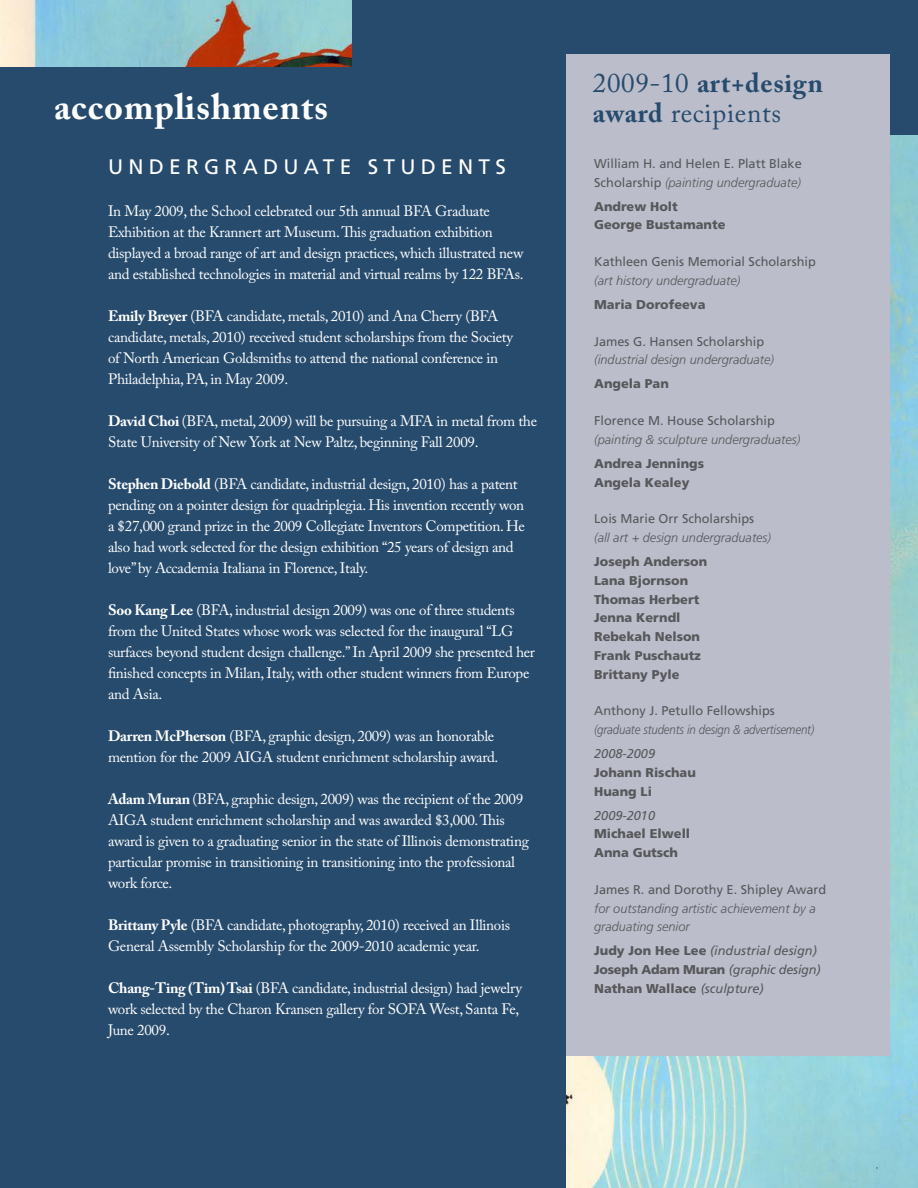
<style>
.page{position:relative;width:918px;height:1188px;background:#fff}
.page>*{position:absolute;margin:0;border:0;box-sizing:border-box;transform-origin:0 0}
.t1{font:700 36px "Adobe Caslon Pro";letter-spacing:.025em;color:#fff}
.t2{font:700 27px "Adobe Caslon Pro";letter-spacing:.025em;color:#274b6d}
.t3{font:27px "Adobe Caslon Pro";color:#274b6d}
.t4{font:21px "Frutiger LT Std";letter-spacing:.25em;color:#fff}
.t5{font:15px/21px "Adobe Caslon Pro";letter-spacing:-.02em;color:#fff}
.t6{font:italic 300 12.75px/18.8px "Frutiger LT Std";color:#57585a}
.t7{font:900 12.75px/18.8px "Frutiger LT Std";color:#57585a}
.t8{font:12.75px/18.8px "Frutiger LT Std";color:#57585a}
.t9{font:italic 12.75px/18.8px "Frutiger LT Std";color:#57585a}
.t10{font:italic 300 12.75px/18.8px "Frutiger LT Std";color:#57585a;scale:.9 1}
.s1{font-weight:400}
.s2{font-weight:700}
.s3{font-weight:300;font-style:italic}
.s4{font-weight:400;font-style:normal}
.s5{font-weight:400;font-style:italic}
.s6{font-weight:900;font-style:normal}
</style>
<div class="page">
<img style="left:0;top:0;width:918px;height:1188px">
<div style="left:352px;top:0;width:566px;height:134px;background:#274b6d"></div>
<div style="left:566px;top:54px;width:324px;height:1002px;background:#bbbdcb"></div>
<div style="left:0;top:67px;width:566px;height:1121px;background:#274b6d"></div>
<p class="t2" style="left:593px;top:67px;width:232px"><span class="s1">2009-10</span> art+design</p>
<p class="t1" style="left:54px;top:86px;width:276px">accomplishments</p>
<p class="t3" style="left:593px;top:97px;width:190px"><span class="s2">award</span> recipients</p>
<p class="t4" style="left:108px;top:154px;width:400px">Un derg radu ate stu den ts</p>
<p class="t5" style="left:108px;top:200px;width:417px">In May 2009, the School celebrated our 5th annual BFA Graduate Exhibition at the Krannert art Museum. This graduation exhibition displayed a broad range of art and design practices, which illustrated new and established technologies in material and virtual realms by 122 BFAs.</p>
<p class="t5" style="left:108px;top:305px;width:407px"><span class="s2">Emily Breyer</span> (BFA candidate, metals, 2010) and Ana Cherry (BFA candidate, metals, 2010) received student scholarships from the Society of North American Goldsmiths to attend the national conference in Philadelphia, PA, in May 2009.</p>
<p class="t5" style="left:108px;top:410px;width:431px"><span class="s2">David Choi</span> (BFA, metal, 2009) will be pursuing a MFA in metal from the<br>State University of New York at New Paltz, beginning Fall 2009.</p>
<p class="t5" style="left:108px;top:473px;width:418px"><span class="s2">Stephen Diebold</span> (BFA candidate, industrial design, 2010) has a patent pending on a pointer design for quadriplegia. His invention recently won a $27,000 grand prize in the 2009 Collegiate Inventors Competition. He also had work selected for the design exhibition “25 years of design and love” by Accademia Italiana in Florence, Italy.</p>
<p class="t5" style="left:108px;top:599px;width:429px"><span class="s2">Soo Kang Lee</span> (BFA, industrial design 2009) was one of three students from the United States whose work was selected for the inaugural “LG surfaces beyond student design challenge.” In April 2009 she presented her finished concepts in Milan, Italy, with other student winners from Europe and Asia.</p>
<p class="t5" style="left:108px;top:725px;width:392px"><span class="s2">Darren McPherson</span> (BFA, graphic design, 2009) was an honorable mention for the 2009 AIGA student enrichment scholarship award.</p>
<p class="t5" style="left:108px;top:788px;width:423px"><span class="s2">Adam Muran</span> (BFA, graphic design, 2009) was the recipient of the 2009<br>AIGA student enrichment scholarship and was awarded $3,000. This award is given to a graduating senior in the state of Illinois demonstrating particular promise in transitioning in transitioning into the professional work force.</p>
<p class="t5" style="left:108px;top:914px;width:404px"><span class="s2">Brittany Pyle</span> (BFA candidate, photography, 2010) received an Illinois<br>General Assembly Scholarship for the 2009-2010 academic year.</p>
<p class="t5" style="left:108px;top:977px;width:416px"><span class="s2">Chang-Ting (Tim) Tsai</span> (BFA candidate, industrial design) had jewelry work selected by the Charon Kransen gallery for SOFA West, Santa Fe,<br>June 2009.</p>
<p class="t8" style="left:594px;top:154px;width:209px">William H . and Helen E. Platt Blake<br>Scholarship <span class="s3">(painting undergraduate)</span></p>
<p class="t7" style="left:594px;top:197px;width:133px">Andrew Holt<br>George Bustamante</p>
<p class="t8" style="left:594px;top:252px;width:223px">Kathleen Genis Memorial Scholarship <span class="s3">(art history undergraduate)</span></p>
<p class="t7" style="left:594px;top:295px;width:113px">Maria Dorofeeva</p>
<p class="t6" style="left:594px;top:332px;width:181px"><span class="s4">James G. Hansen Scholarship </span>(industrial design undergraduate)</p>
<p class="t7" style="left:594px;top:375px;width:76px">Angela Pan</p>
<p class="t6" style="left:594px;top:412px;width:208px"><span class="s4">Florence M . House Scholarship </span>(painting &amp; sculpture undergraduates)</p>
<p class="t7" style="left:594px;top:454px;width:111px">Andrea Jennings<br>Angela Kealey</p>
<p class="t6" style="left:594px;top:510px;width:178px"><span class="s4">Lois Marie Orr Scholarships </span>(all art + design undergraduates)</p>
<p class="t7" style="left:594px;top:552px;width:115px">Joseph Anderson<br>Lana Bjornson<br>Thomas Herbert<br>Jenna Kerndl<br>Rebekah Nelson<br>Frank Puschautz<br>Brittany Pyle</p>
<p class="t10" style="left:594px;top:702px;width:246px"><span class="s4">Anthony J. Petullo Fellowships </span>(graduate students in design &amp; advertisement)</p>
<p class="t7" style="left:594px;top:744px;width:103px"><span class="s5">2008-2009<br></span>Johann Rischau<br>Huang Li</p>
<p class="t7" style="left:594px;top:806px;width:98px"><span class="s5">2009-2010<br></span>Michael Elwell<br>Anna Gutsch</p>
<p class="t6" style="left:594px;top:880px;width:234px"><span class="s4">James R. and Dorothy E. Shipley Award </span>for outstanding artistic achievement by a graduating senior</p>
<p class="t9" style="left:594px;top:942px;width:228px"><span class="s6">Judy Jon Hee Lee</span> (industrial design)<br><span class="s6">Joseph Adam Muran</span> (graphic design)<br><span class="s6">Nathan Wallace</span> (sculpture)</p>
</div>
